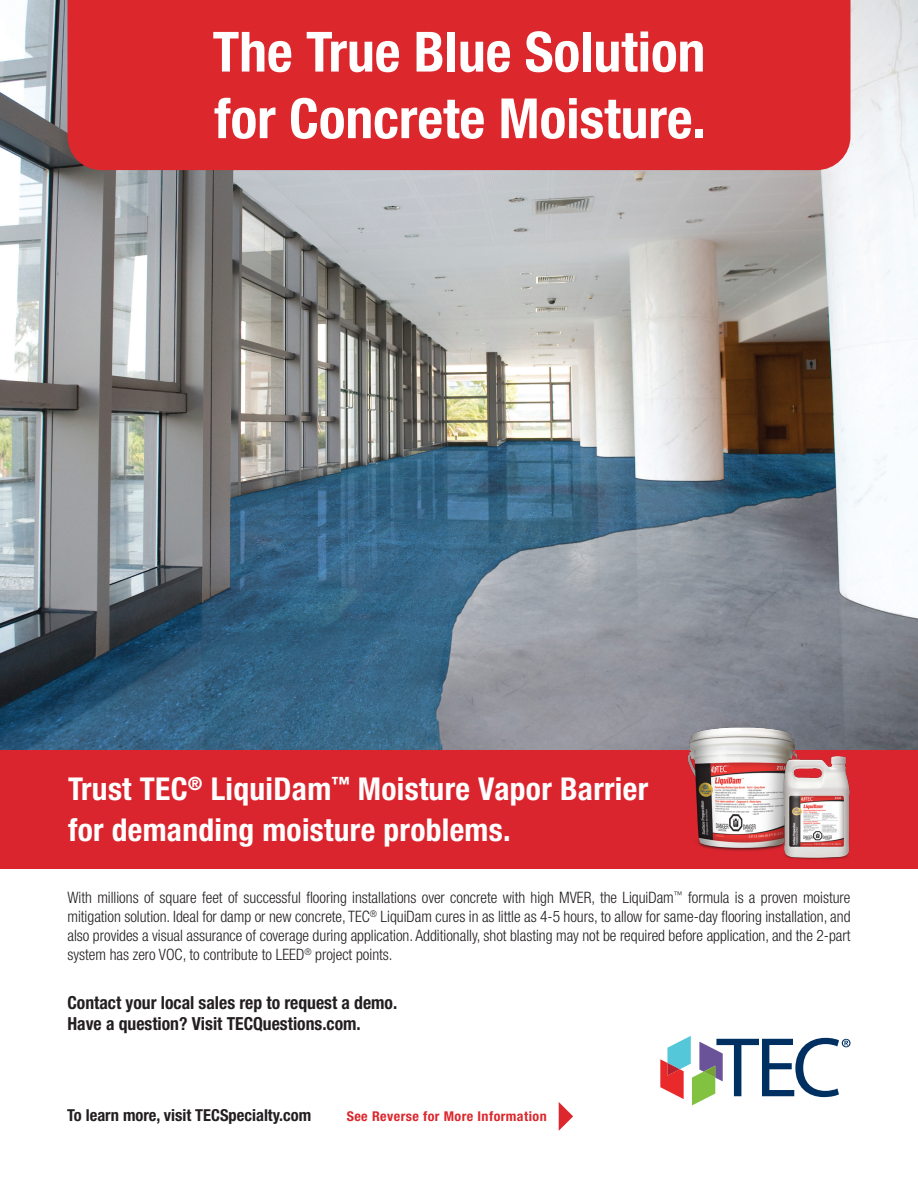
<style>
.page{position:relative;width:918px;height:1188px;background:#fff}
.page>*{position:absolute;margin:0;border:0;box-sizing:border-box;transform-origin:0 0}
.t1{font:700 condensed 55.5px "Helvetica Neue LT Std";color:#fff}
.t2{font:700 condensed 31.5px "Helvetica Neue LT Std";letter-spacing:.01em;color:#fff}
.t3{font:700 condensed 18px "Helvetica Neue LT Std";color:#231f20}
.t4{font:700 condensed 16.5px "Helvetica Neue LT Std";color:#231f20}
.t5{font:300 condensed 15.75px/18.9px "Helvetica Neue LT Std";color:#231f20;text-align:justify}
.t6{font:700 condensed 13.5px "Helvetica Neue LT Std";letter-spacing:.03em;color:#dc272d;scale:1.04 1}
</style>
<div class="page">
<img style="left:0;top:0;width:918px;height:750px">
<div style="left:0;top:750px;width:918px;height:119px;background:#da252e"></div>
<div style="left:68px;top:0;width:782px;height:170px;background:#dc272d"></div>
<img style="left:679px;top:721px;width:127px;height:130px">
<img style="left:774px;top:754px;width:76px;height:106px">
<svg style="left:559px;top:1102px;width:14px;height:29px"></svg>
<svg style="left:660px;top:1036px;width:191px;height:69px"></svg>
<p class="t1" style="left:213px;top:18px;width:494px">The True Blue Solution</p>
<p class="t1" style="left:214px;top:85px;width:493px">for Concrete Moisture.</p>
<p class="t2" style="left:68px;top:770px;width:582px">Trust TEC<sup>®</sup> LiquiDam<sup>™</sup> Moisture Vapor Barrier</p>
<p class="t2" style="left:68px;top:811px;width:444px">for demanding moisture problems.</p>
<p class="t5" style="left:68px;top:888px;width:785px">With millions of square feet of successful flooring installations over concrete with high MVER, the LiquiDam<sup>™</sup> formula is a proven moisture mitigation solution. Ideal for damp or new concrete, TEC<sup>®</sup> LiquiDam cures in as little as 4-5 hours, to allow for same-day flooring installation, and also provides a visual assurance of coverage during application. Additionally, shot blasting may not be required before application, and the 2-part system has zero VOC, to contribute to LEED<sup>®</sup> project points.</p>
<p class="t3" style="left:68px;top:991px;width:331px">Contact your local sales rep to request a demo.</p>
<p class="t3" style="left:68px;top:1013px;width:295px">Have a question? Visit TECQuestions.com.</p>
<p class="t4" style="left:67px;top:1105px;width:246px">To learn more, visit TECSpecialty.com</p>
<p class="t6" style="left:347px;top:1108px;width:194px">See Reverse for More Information</p>
</div>
